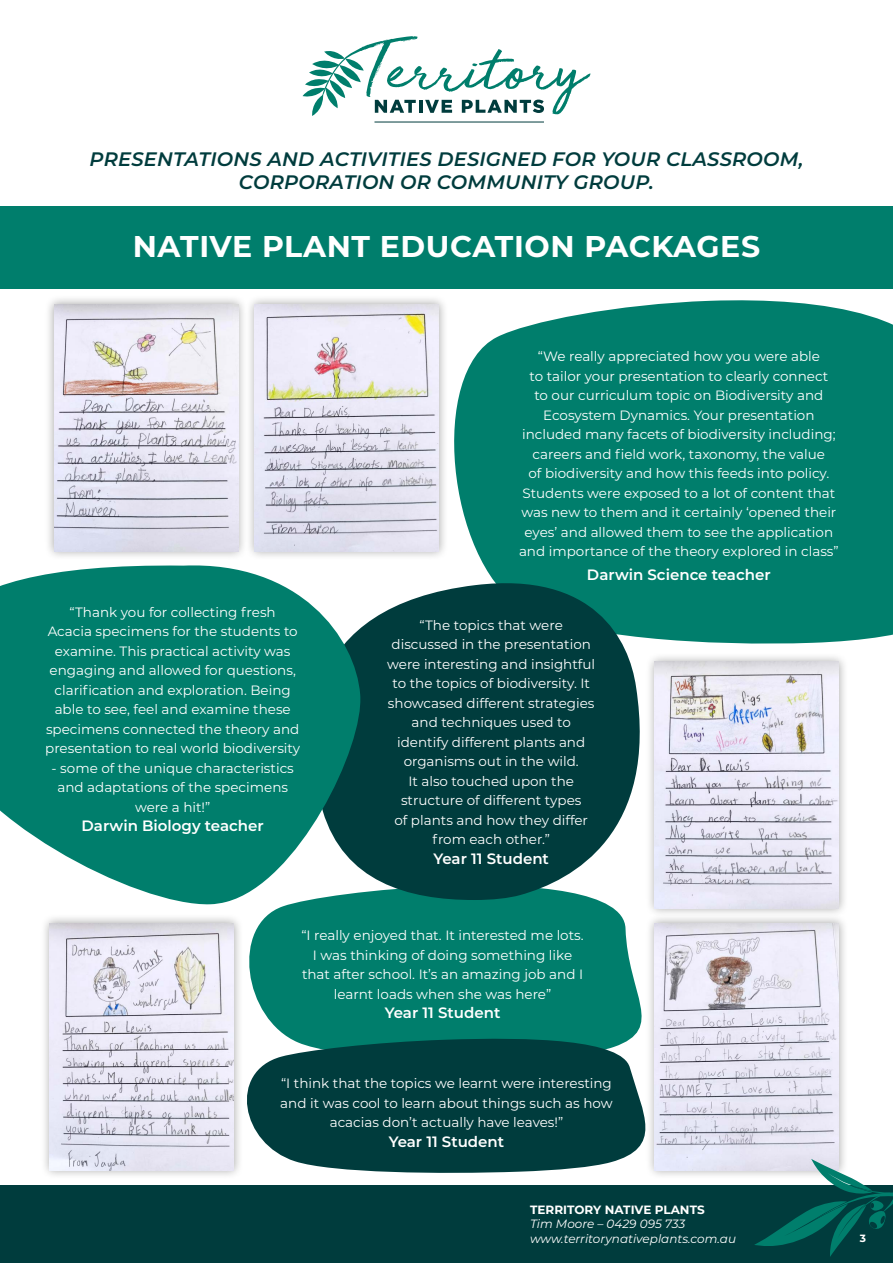
<style>
.page{position:relative;width:893px;height:1263px;background:#fff}
.page>*{position:absolute;margin:0;border:0;box-sizing:border-box;transform-origin:0 0}
.t1{font:700 30px "Montserrat";letter-spacing:.02em;color:#fff}
.t2{font:italic 600 19.5px/23.4px "Montserrat";letter-spacing:.01em;color:#003c3d;text-align:center}
.heading4{font:600 15px "Montserrat";color:#fff}
.body{font:13.5px/19.5px "Montserrat";color:#fff;text-align:center}
.t3{font:italic 12px "Montserrat";color:#fff}
.t4{font:700 12px "Montserrat";color:#fff}
.t5{font:700 10.5px "Montserrat";color:#fff}
</style>
<div class="page">
<div style="left:0;top:206px;width:893px;height:82px;background:#007e6c"></div>
<svg style="left:303px;top:36px;width:287px;height:80px"></svg>
<hr style="left:374px;top:122px;width:170px;height:1px;background:#003c3d">
<div style="left:454px;top:300px;width:439px;height:344px;background:#007e6c"></div>
<div style="left:249px;top:900px;width:393px;height:137px;background:#007e6c"></div>
<svg style="left:247px;top:1037px;width:398px;height:136px;background:#195252"></svg>
<div style="left:44px;top:294px;width:204px;height:267px;background:#000;opacity:.35"></div>
<img style="left:54px;top:304px;width:184px;height:247px">
<div style="left:245px;top:294px;width:203px;height:267px;background:#000;opacity:.35"></div>
<img style="left:255px;top:304px;width:184px;height:247px">
<div style="left:40px;top:914px;width:203px;height:266px;background:#000;opacity:.35"></div>
<img style="left:50px;top:923px;width:184px;height:247px">
<div style="left:645px;top:914px;width:203px;height:266px;background:#000;opacity:.35"></div>
<img style="left:655px;top:923px;width:184px;height:247px">
<div style="left:645px;top:652px;width:203px;height:266px;background:#000;opacity:.35"></div>
<img style="left:655px;top:662px;width:184px;height:246px">
<svg style="left:364px;top:571px;width:294px;height:329px;background:#235b5a"></svg>
<svg style="left:0;top:565px;width:364px;height:342px;fill:#007e6c"></svg>
<div style="left:0;top:1185px;width:893px;height:78px;background:#003c3d"></div>
<svg style="left:754px;top:1159px;width:139px;height:98px"></svg>
<h2 class="t2" style="left:90px;top:146px;width:715px">PRESENTATIONS AND ACTIVITIES DESIGNED FOR YOUR CLASSROOM,<br>CORPORATION OR COMMUNITY GROUP.</h2>
<h1 class="t1" style="left:133px;top:225px;width:629px">NATIVE PLANT EDUCATION PACKAGES</h1>
<p class="body" style="left:45px;top:602px;width:256px">“Thank you for collecting fresh<br>Acacia specimens for the students to examine. This practical activity was engaging and allowed for questions, clarification and exploration. Being able to see, feel and examine these specimens connected the theory and presentation to real world biodiversity</p>
<p class="body" style="left:52px;top:758px;width:244px">- some of the unique characteristics and adaptations of the specimens were a hit!”</p>
<p class="heading4" style="left:82px;top:815px;width:184px">Darwin Biology teacher</p>
<p class="body" style="left:519px;top:346px;width:321px">“We really appreciated how you were able<br>to tailor your presentation to clearly connect<br>to our curriculum topic on Biodiversity and Ecosystem Dynamics. Your presentation included many facets of biodiversity including; careers and field work, taxonomy, the value<br>of biodiversity and how this feeds into policy.<br>Students were exposed to a lot of content that was new to them and it certainly ‘opened their eyes’ and allowed them to see the application and importance of the theory explored in class”</p>
<p class="heading4" style="left:587px;top:564px;width:185px">Darwin Science teacher</p>
<p class="body" style="left:387px;top:615px;width:209px">“The topics that were discussed in the presentation were interesting and insightful to the topics of biodiversity. It showcased different strategies and techniques used to identify different plants and organisms out in the wild.<br>It also touched upon the structure of different types<br>of plants and how they differ from each other.”</p>
<p class="heading4" style="left:433px;top:848px;width:117px">Year 11 Student</p>
<p class="body" style="left:301px;top:925px;width:284px">“I really enjoyed that. It interested me lots.<br>I was thinking of doing something like that after school. It’s an amazing job and I learnt loads when she was here”</p>
<p class="heading4" style="left:385px;top:1002px;width:117px">Year 11 Student</p>
<p class="body" style="left:280px;top:1073px;width:334px">“I think that the topics we learnt were interesting and it was cool to learn about things such as how acacias don’t actually have leaves!”</p>
<p class="heading4" style="left:389px;top:1131px;width:117px">Year 11 Student</p>
<p class="t4" style="left:530px;top:1201px;width:176px">TERRITORY NATIVE PLANTS</p>
<p class="t3" style="left:530px;top:1215px;width:157px">Tim Moore – 0429 095 733</p>
<p class="t3" style="left:530px;top:1230px;width:207px">www.territorynativeplants.com.au</p>
<p class="t5" style="left:860px;top:1230px;width:8px">3</p>
</div>
